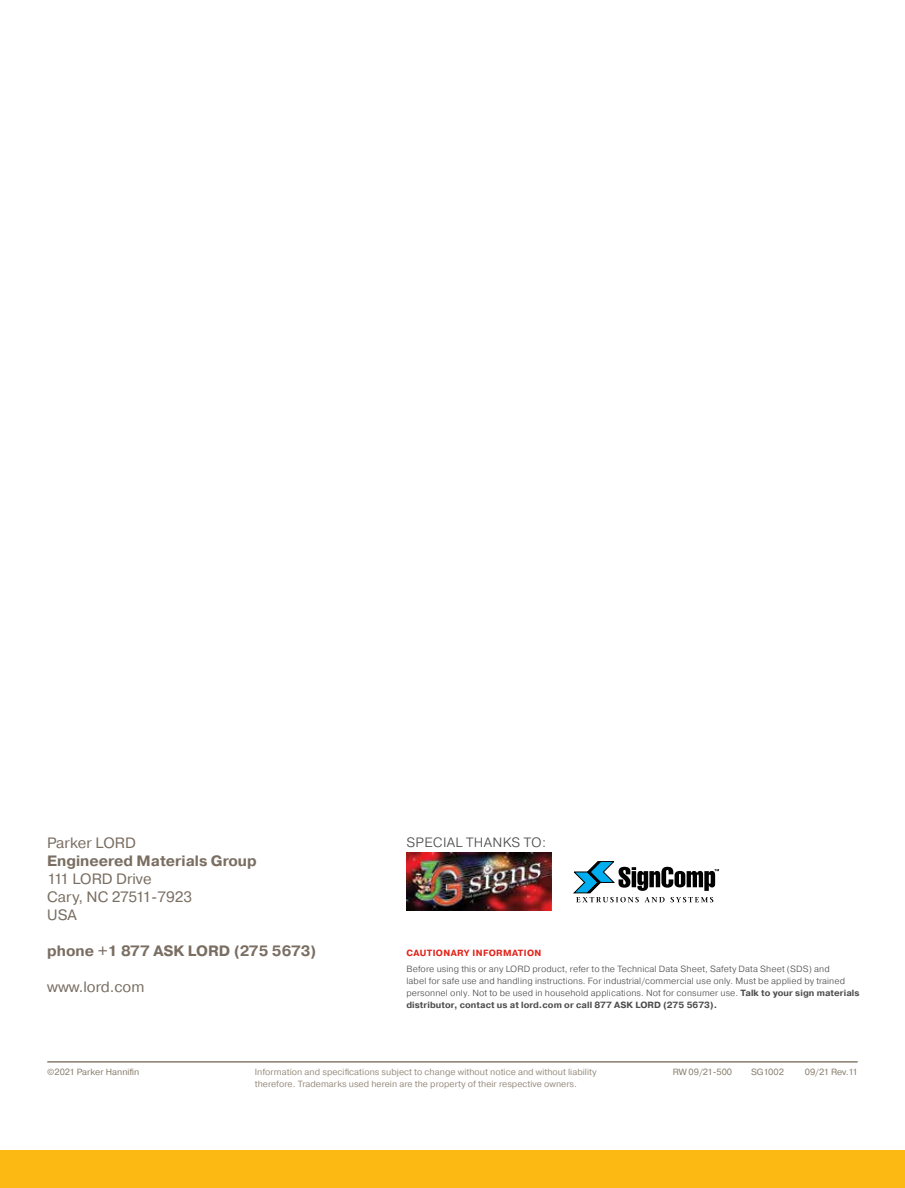
<style>
.page{position:relative;width:905px;height:1188px;background:#fff}
.page>*{position:absolute;margin:0;border:0;box-sizing:border-box;transform-origin:0 0}
.t1{font:15px/18px "Pragmatica";color:#7a6e62}
.t2{font:700 15px "Pragmatica";color:#7a6e62}
.t3{font:300 13.5px "Pragmatica";letter-spacing:.02em;color:#4d4d4f}
.t4{font:300 9px/12px "Pragmatica";letter-spacing:.01em;color:#4d4d4f}
.t5{font:9px "Pragmatica";letter-spacing:.005em;color:#998e80}
.t6{font:9px "Pragmatica";color:#887d6e}
.t7{font:700 9px "Pragmatica";letter-spacing:.04em;color:#e1251b}
.s1{font-weight:700}
</style>
<div class="page">
<img style="left:406px;top:853px;width:145px;height:57px">
<svg style="left:574px;top:861px;width:145px;height:41px"></svg>
<div style="left:0;top:1150px;width:904px;height:38px;background:#fdb913"></div>
<hr style="left:47px;top:1061px;width:810px;height:2px;background:#887d6e">
<h1 class="t1" style="left:47px;top:835px;width:90px">Parker LORD</h1>
<h1 class="t2" style="left:47px;top:852px;width:211px">Engineered Materials Group</h1>
<h1 class="t1" style="left:47px;top:871px;width:146px">111 LORD Drive<br>Cary, NC 27511-7923<br>USA</h1>
<h1 class="t2" style="left:47px;top:942px;width:271px">phone +1 877 ASK LORD (275 5673)</h1>
<h1 class="t1" style="left:47px;top:979px;width:99px">www.lord.com</h1>
<h2 class="t3" style="left:406px;top:834px;width:141px">SPECIAL THANKS TO:</h2>
<p class="t7" style="left:406px;top:947px;width:136px">CAUTIONARY INFORMATION</p>
<p class="t4" style="left:406px;top:963px;width:454px">Before using this or any LORD product, refer to the Technical Data Sheet, Safety Data Sheet (SDS) and<br>label for safe use and handling instructions. For industrial/commercial use only. Must be applied by trained personnel only. Not to be used in household applications. Not for consumer use. <span class="s1">Talk to your sign materials distributor, contact us at lord.com or call 877 ASK LORD (275 5673).</span></p>
<p class="t6" style="left:47px;top:1067px;width:94px">©2021 Parker Hannifin</p>
<p class="t5" style="left:255px;top:1067px;width:343px">Information and specifications subject to change without notice and without liability</p>
<p class="t6" style="left:673px;top:1067px;width:61px">RW 09/21-500</p>
<p class="t6" style="left:751px;top:1067px;width:34px">SG1002</p>
<p class="t6" style="left:804px;top:1067px;width:54px">09/21 Rev.11</p>
<p class="t5" style="left:255px;top:1079px;width:324px">therefore. Trademarks used herein are the property of their respective owners.</p>
</div>
